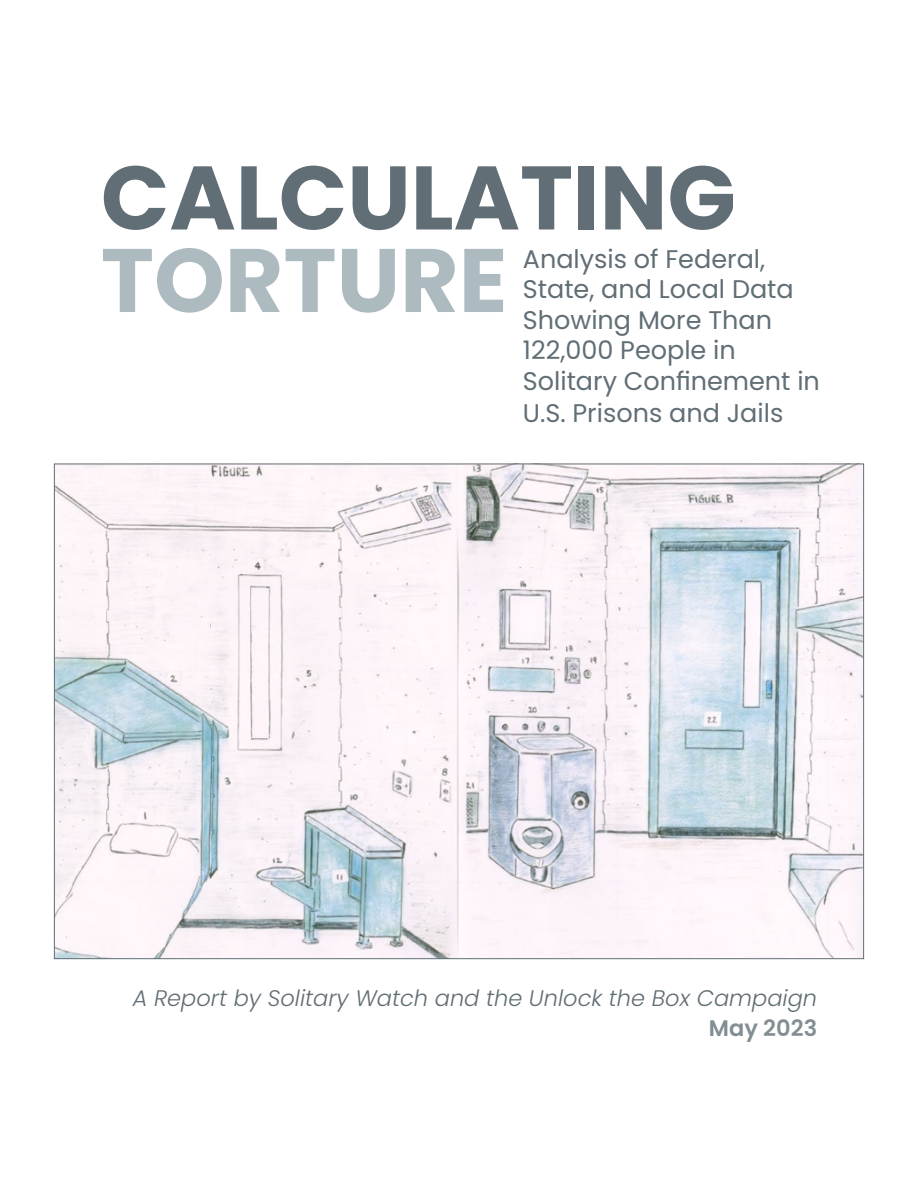
<style>
.page{position:relative;width:918px;height:1188px;background:#fff}
.page>*{position:absolute;margin:0;border:0;box-sizing:border-box;transform-origin:0 0}
.t1{font:700 90px "Poppins";color:#616e75}
.t2{font:700 90px "Poppins";color:#adbbc1}
.t3{font:25.5px/30.9px "Poppins";color:#616e75}
.t4{font:italic 300 22.5px "Poppins";color:#616e75}
.t5{font:600 22.5px "Poppins";color:#828e93}
</style>
<div class="page">
<img style="left:56px;top:466px;width:806px;height:491px">
<h1 class="t1" style="left:101px;top:146px;width:637px">CALCULATING</h1>
<h1 class="t2" style="left:101px;top:228px;width:408px">TORTURE</h1>
<p class="t3" style="left:523px;top:243px;width:299px">Analysis of Federal,<br>State, and Local Data<br>Showing More Than<br>122,000 People in<br>Solitary Confinement in<br>U.S. Prisons and Jails</p>
<p class="t4" style="left:133px;top:985px;width:686px">A Report by Solitary Watch and the Unlock the Box Campaign</p>
<p class="t5" style="left:709px;top:1015px;width:110px">May 2023</p>
</div>
